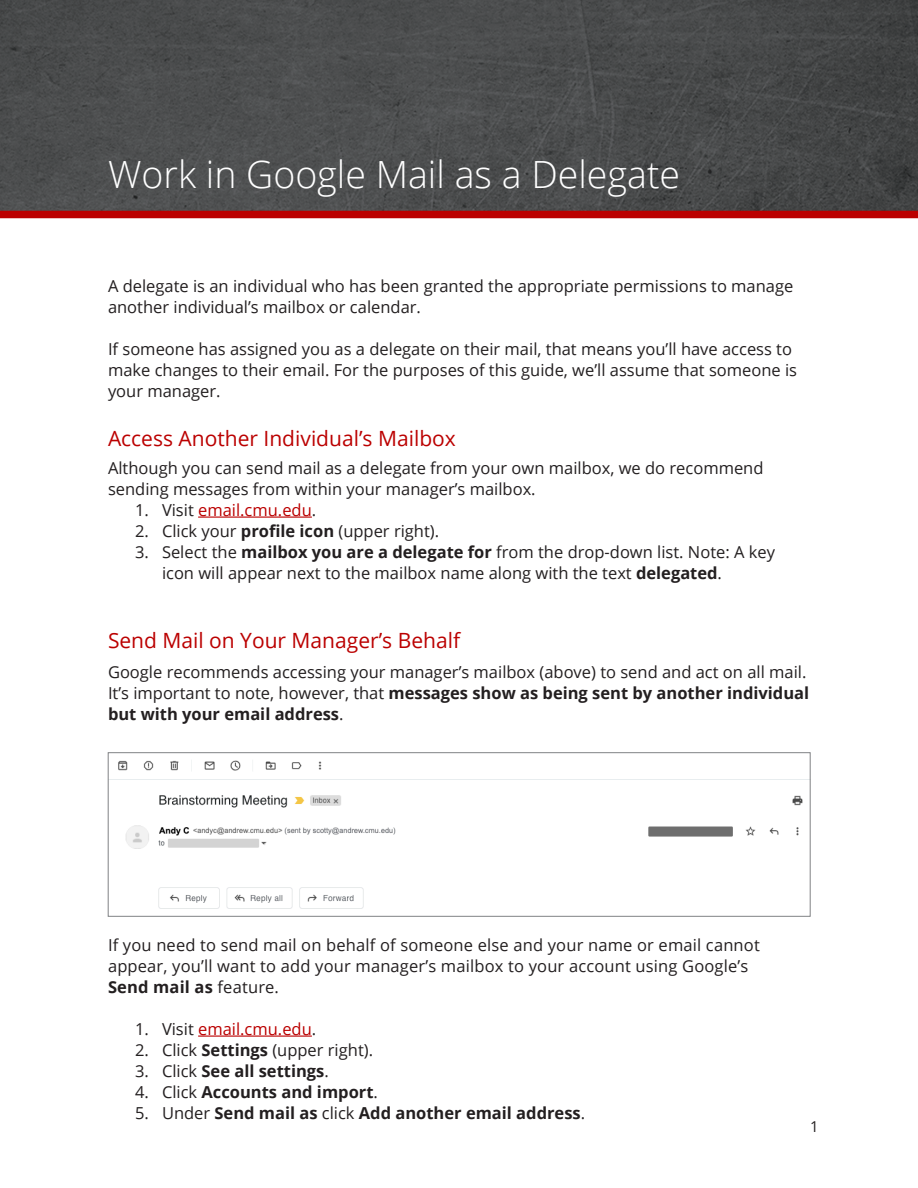
<style>
.page{position:relative;width:918px;height:1188px;background:#fff}
.page>*{position:absolute;margin:0;border:0;box-sizing:border-box;transform-origin:0 0}
.Heading_1{font:300 37.5px "Open Sans";color:#fff}
.Heading_2{font:21px "Open Sans";color:#b00}
.t1{font:16.5px/21px "Open Sans";color:#231f20}
.t2{font:700 16.5px "Open Sans";color:#231f20}
.t3{font:16.5px "Open Sans";color:#b00}
.t4{font:15px "Open Sans";color:#231f20}
.s1{color:#231f20}
.s2{font-weight:700}
.s3{font-weight:400}
</style>
<div class="page">
<img style="left:169px;top:0;width:749px;height:211px">
<img style="left:0;top:0;width:169px;height:211px">
<div style="left:0;top:211px;width:918px;height:7px;background:#b00"></div>
<hr style="left:198px;top:517px;width:114px;height:1px;background:#b00">
<hr style="left:198px;top:1036px;width:114px;height:1px;background:#b00">
<img style="left:110px;top:760px;width:698px;height:149px">
<p class="Heading_1" style="left:108px;top:149px;width:574px">Work in Google Mail as a Delegate</p>
<p class="t1" style="left:108px;top:275px;width:687px">A delegate is an individual who has been granted the appropriate permissions to manage another individual’s mailbox or calendar.</p>
<p class="t1" style="left:108px;top:338px;width:691px">If someone has assigned you as a delegate on their mail, that means you’ll have access to make changes to their email. For the purposes of this guide, we’ll assume that someone is your manager.</p>
<p class="Heading_2" style="left:108px;top:424px;width:349px">Access Another Individual’s Mailbox</p>
<p class="t1" style="left:108px;top:457px;width:657px">Although you can send mail as a delegate from your own mailbox, we do recommend sending messages from within your manager’s mailbox.</p>
<p class="t3" style="left:135px;top:499px;width:183px"><span class="s1">1. Visit</span> email.cmu.edu<span class="s1">.</span></p>
<p class="t1" style="left:135px;top:520px;width:306px">2. Click your <span class="s2">profile icon</span> (upper right).</p>
<p class="t1" style="left:162px;top:541px;width:615px;text-indent:-27px">3. Select the <span class="s2">mailbox you are a delegate for</span> from the drop-down list. Note: A key icon will appear next to the mailbox name along with the text <span class="s2">delegated</span>.</p>
<p class="Heading_2" style="left:108px;top:626px;width:354px">Send Mail on Your Manager’s Behalf</p>
<p class="t1" style="left:108px;top:661px;width:703px">Google recommends accessing your manager’s mailbox (above) to send and act on all mail.<br>It’s important to note, however, that <span class="s2">messages show as being sent by another individual but with your email address</span>.</p>
<p class="t1" style="left:108px;top:934px;width:653px">If you need to send mail on behalf of someone else and your name or email cannot appear, you’ll want to add your manager’s mailbox to your account using Google’s</p>
<p class="t2" style="left:108px;top:975px;width:173px">Send mail as <span class="s3">feature.</span></p>
<p class="t3" style="left:135px;top:1018px;width:183px"><span class="s1">1. Visit</span> email.cmu.edu<span class="s1">.</span></p>
<p class="t1" style="left:135px;top:1039px;width:240px">2. Click <span class="s2">Settings</span> (upper right).</p>
<p class="t2" style="left:135px;top:1059px;width:195px"><span class="s3">3. Click</span> See all settings<span class="s3">.</span></p>
<p class="t2" style="left:135px;top:1080px;width:244px"><span class="s3">4. Click</span> Accounts and import<span class="s3">.</span></p>
<p class="t2" style="left:135px;top:1101px;width:452px"><span class="s3">5. Under</span> Send mail as <span class="s3">click</span> Add another email address<span class="s3">.</span></p>
<p class="t4" style="left:810px;top:1116px;width:10px">1</p>
</div>
